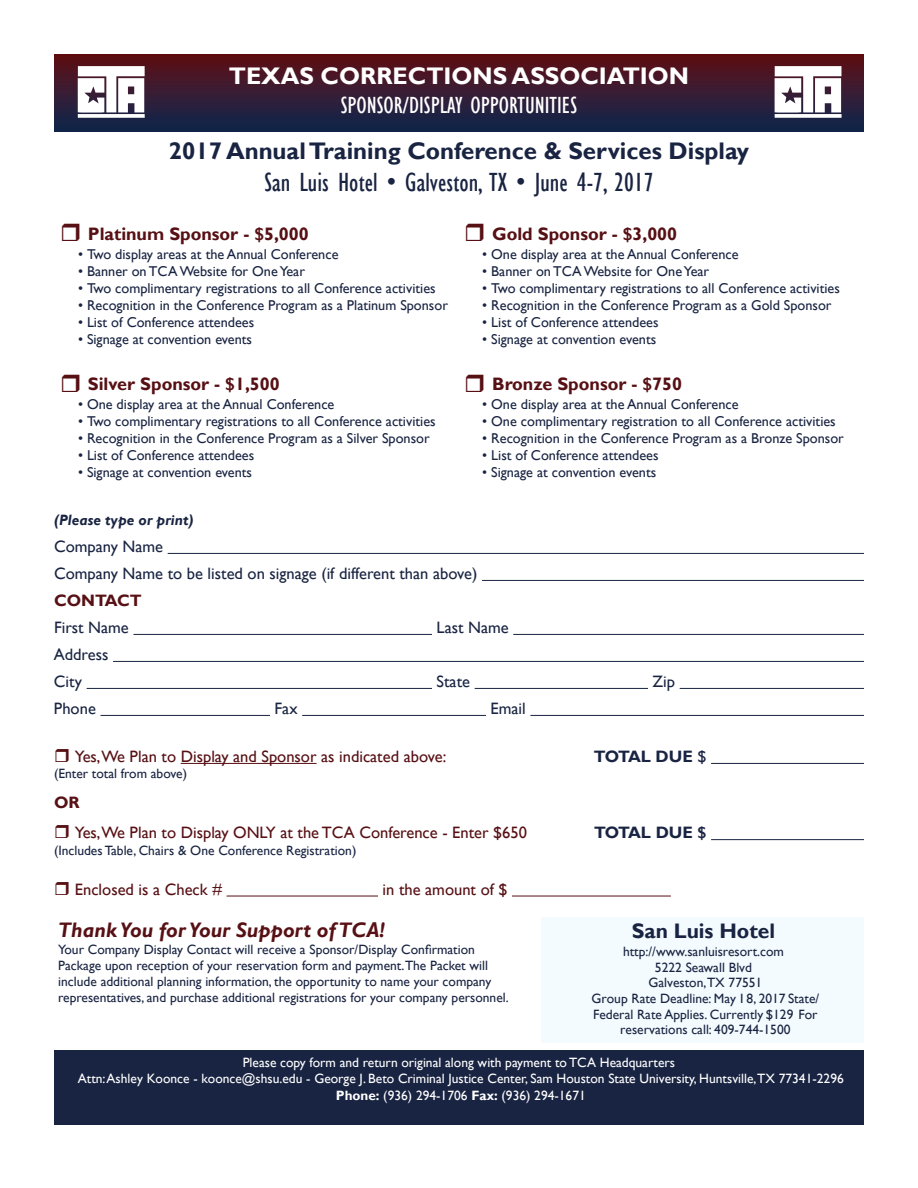
<style>
.page{position:relative;width:918px;height:1188px;background:#fff}
.page>*{position:absolute;margin:0;border:0;box-sizing:border-box;transform-origin:0 0}
.t1{font:condensed 27px "Gill Sans";color:#192442}
.t2{font:700 24px "Gill Sans";color:#192442}
.t3{font:condensed 24px "Gill Sans";color:#fff}
.t4{font:700 24px "Gill Sans";color:#fff}
.t5{font:italic 700 21px "Gill Sans";color:#571014}
.t6{font:700 21px "Gill Sans";color:#192442}
.t7{font:700 18px "Gill Sans";color:#571014}
.t8{font:16.5px "Gill Sans";color:#571014}
.t9{font:16.5px/27px "Gill Sans";color:#192442}
.t10{font:700 16.5px "Gill Sans";letter-spacing:-.03em;color:#192442}
.t11{font:700 16.5px "Gill Sans";color:#571014}
.t12{font:italic 700 15px "Gill Sans";color:#192442}
.t13{font:14.25px "Gill Sans";color:#192442}
.t14{font:13.5px/15.6px "Gill Sans";color:#192442}
.t15{font:13.5px/16.2px "Gill Sans";color:#fff;text-align:center}
.s1{font-weight:400}
.s2{font-weight:700}
</style>
<div class="page">
<div style="left:54px;top:1051px;width:810px;height:74px;background:#192442"></div>
<div style="left:542px;top:917px;width:322px;height:125px;background:#f3fbfe"></div>
<hr style="left:168px;top:553px;width:696px;height:1px;background:#192442">
<hr style="left:482px;top:580px;width:382px;height:1px;background:#192442">
<hr style="left:133px;top:634px;width:299px;height:1px;background:#192442">
<hr style="left:513px;top:634px;width:351px;height:1px;background:#192442">
<hr style="left:113px;top:661px;width:751px;height:1px;background:#192442">
<hr style="left:87px;top:688px;width:345px;height:1px;background:#192442">
<hr style="left:475px;top:688px;width:173px;height:1px;background:#192442">
<hr style="left:680px;top:688px;width:184px;height:1px;background:#192442">
<hr style="left:101px;top:715px;width:169px;height:1px;background:#192442">
<hr style="left:302px;top:715px;width:184px;height:1px;background:#192442">
<hr style="left:530px;top:715px;width:334px;height:1px;background:#192442">
<hr style="left:181px;top:763px;width:136px;height:1px;background:#571014">
<hr style="left:711px;top:763px;width:153px;height:1px;background:#192442">
<hr style="left:711px;top:839px;width:153px;height:1px;background:#192442">
<hr style="left:227px;top:896px;width:151px;height:1px;background:#571014">
<hr style="left:512px;top:896px;width:159px;height:1px;background:#571014">
<div style="left:54px;top:54px;width:810px;height:78px;background:linear-gradient(to bottom,#600e14,#0f274e)"></div>
<svg style="left:78px;top:66px;width:67px;height:52px"></svg>
<svg style="left:775px;top:66px;width:67px;height:52px"></svg>
<h2 class="t4" style="left:229px;top:61px;width:462px">TEXAS CORRECTIONS ASSOCIATION</h2>
<h2 class="t3" style="left:341px;top:91px;width:238px">SPONSOR/DISPLAY OPPORTUNITIES</h2>
<h2 class="t2" style="left:169px;top:136px;width:582px">2017 Annual Training Conference &amp; Services Display</h2>
<h1 class="t1" style="left:264px;top:166px;width:391px">San Luis Hotel • Galveston, TX • June 4-7, 2017</h1>
<p class="t7" style="left:88px;top:223px;width:222px">Platinum Sponsor - $5,000</p>
<p class="t13" style="left:78px;top:246px;width:262px">• Two display areas at the Annual Conference</p>
<p class="t13" style="left:78px;top:263px;width:229px">• Banner on TCA Website for One Year</p>
<p class="t13" style="left:78px;top:280px;width:359px">• Two complimentary registrations to all Conference activities</p>
<p class="t13" style="left:78px;top:297px;width:371px">• Recognition in the Conference Program as a Platinum Sponsor</p>
<p class="t13" style="left:78px;top:314px;width:178px">• List of Conference attendees</p>
<p class="t13" style="left:78px;top:331px;width:176px">• Signage at convention events</p>
<p class="t7" style="left:492px;top:223px;width:187px">Gold Sponsor - $3,000</p>
<p class="t13" style="left:482px;top:246px;width:258px">• One display area at the Annual Conference</p>
<p class="t13" style="left:482px;top:263px;width:229px">• Banner on TCA Website for One Year</p>
<p class="t13" style="left:482px;top:280px;width:359px">• Two complimentary registrations to all Conference activities</p>
<p class="t13" style="left:482px;top:297px;width:351px">• Recognition in the Conference Program as a Gold Sponsor</p>
<p class="t13" style="left:482px;top:314px;width:178px">• List of Conference attendees</p>
<p class="t13" style="left:482px;top:331px;width:176px">• Signage at convention events</p>
<p class="t7" style="left:88px;top:373px;width:193px">Silver Sponsor - $1,500</p>
<p class="t13" style="left:78px;top:396px;width:258px">• One display area at the Annual Conference</p>
<p class="t13" style="left:78px;top:413px;width:359px">• Two complimentary registrations to all Conference activities</p>
<p class="t13" style="left:78px;top:430px;width:353px">• Recognition in the Conference Program as a Silver Sponsor</p>
<p class="t13" style="left:78px;top:447px;width:178px">• List of Conference attendees</p>
<p class="t13" style="left:78px;top:464px;width:176px">• Signage at convention events</p>
<p class="t7" style="left:492px;top:373px;width:191px">Bronze Sponsor - $750</p>
<p class="t13" style="left:482px;top:396px;width:258px">• One display area at the Annual Conference</p>
<p class="t13" style="left:482px;top:413px;width:355px">• One complimentary registration to all Conference activities</p>
<p class="t13" style="left:482px;top:430px;width:363px">• Recognition in the Conference Program as a Bronze Sponsor</p>
<p class="t13" style="left:482px;top:447px;width:178px">• List of Conference attendees</p>
<p class="t13" style="left:482px;top:464px;width:176px">• Signage at convention events</p>
<p class="t12" style="left:54px;top:511px;width:141px">(Please type or print)</p>
<p class="t9" style="left:54px;top:533px;width:425px">Company Name<br>Company Name to be listed on signage (if different than above)</p>
<p class="t11" style="left:54px;top:591px;width:89px">CONTACT</p>
<p class="t9" style="left:54px;top:614px;width:76px">First Name</p>
<p class="t9" style="left:437px;top:614px;width:74px">Last Name</p>
<p class="t9" style="left:54px;top:641px;width:56px">Address<br>City</p>
<p class="t9" style="left:437px;top:668px;width:35px">State</p>
<p class="t9" style="left:653px;top:668px;width:24px">Zip</p>
<p class="t9" style="left:54px;top:695px;width:43px">Phone</p>
<p class="t9" style="left:275px;top:695px;width:25px">Fax</p>
<p class="t9" style="left:491px;top:695px;width:37px">Email</p>
<p class="t8" style="left:75px;top:747px;width:373px">Yes,We Plan to Display and Sponsor as indicated above:</p>
<p class="t10" style="left:594px;top:747px;width:114px">TOTAL DUE <span class="s1">$</span></p>
<p class="t14" style="left:54px;top:766px;width:135px">(Enter total from above)</p>
<p class="t11" style="left:54px;top:793px;width:27px">OR</p>
<p class="t8" style="left:75px;top:823px;width:454px">Yes,We Plan to Display ONLY at the TCA Conference - Enter $650</p>
<p class="t10" style="left:594px;top:823px;width:114px">TOTAL DUE $</p>
<p class="t14" style="left:54px;top:842px;width:304px">(Includes Table, Chairs &amp; One Conference Registration)</p>
<p class="t8" style="left:75px;top:880px;width:149px">Enclosed is a Check #</p>
<p class="t8" style="left:383px;top:880px;width:126px">in the amount of $</p>
<h3 class="t5" style="left:58px;top:918px;width:328px">Thank You for Your Support of TCA!</h3>
<p class="t14" style="left:58px;top:941px;width:452px;line-height:16.2px">Your Company Display Contact will receive a Sponsor/Display Confirmation Package upon reception of your reservation form and payment.The Packet will include additional planning information, the opportunity to name your company representatives, and purchase additional registrations for your company personnel.</p>
<h3 class="t6" style="left:632px;top:918px;width:145px">San Luis Hotel</h3>
<p class="t14" style="left:592px;top:944px;width:229px;text-align:center">http://www.sanluisresort.com<br>5222 Seawall Blvd<br>Galveston, TX 77551<br>Group Rate Deadline: May 18, 2017 State/<br>Federal Rate Applies. Currently $129 For reservations call: 409-744-1500</p>
<p class="t15" style="left:78px;top:1055px;width:767px">Please copy form and return original along with payment to TCA Headquarters<br>Attn: Ashley Koonce - koonce@shsu.edu - George J. Beto Criminal Justice Center, Sam Houston State University, Huntsville, TX 77341-2296<br><span class="s2">Phone:</span> (936) 294-1706 <span class="s2">Fax:</span> (936) 294-1671</p>
</div>
